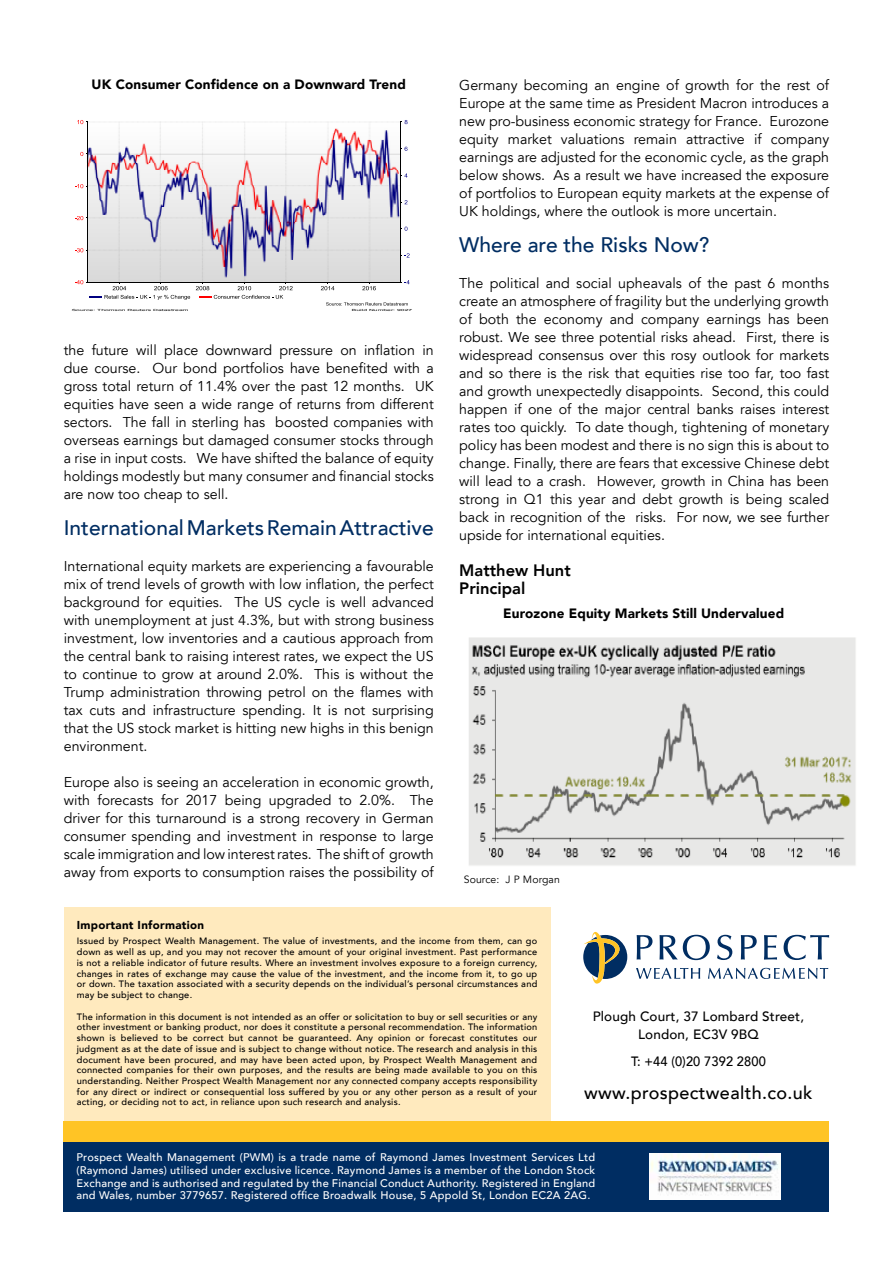
<style>
.page{position:relative;width:893px;height:1263px;background:#fff}
.page>*{position:absolute;margin:0;border:0;box-sizing:border-box;transform-origin:0 0}
.t1{font:500 21px "Avenir LT";color:#002d62}
.t2{font:500 18px "Avenir LT";letter-spacing:.02em;color:#000}
.t3{font:800 16.5px/18px "Avenir LT";color:#000}
.t4{font:14.25px/18px "Avenir LT";color:#000;text-align:justify}
.t5{font:900 13.5px "Avenir LT";letter-spacing:.01em;color:#000}
.t6{font:500 13.5px/18px "Avenir LT";letter-spacing:.01em;color:#000;text-align:center}
.t7{font:500 13.5px "Avenir LT";letter-spacing:.01em;color:#000;scale:.95 1}
.t8{font:900 11.55px "Avenir LT";letter-spacing:.025em;color:#000}
.t9{font:500 11.1px/12.6px "Avenir LT";letter-spacing:.02em;color:#fff;text-align:justify}
.t10{font:10.5px "Avenir LT";letter-spacing:.01em;color:#000}
.t11{font:500 9.15px/10.8px "Avenir LT";letter-spacing:.025em;color:#000;text-align:justify}
.t12{font:2.85px "Arial";color:#000;scale:2.38 1}
</style>
<div class="page">
<div style="left:64px;top:1142px;width:765px;height:70px;background:#002d62"></div>
<svg style="left:637px;top:935px;width:15px;height:24px"></svg>
<svg style="left:659px;top:935px;width:18px;height:24px"></svg>
<svg style="left:683px;top:935px;width:27px;height:25px"></svg>
<svg style="left:717px;top:935px;width:15px;height:25px"></svg>
<svg style="left:741px;top:935px;width:16px;height:24px"></svg>
<svg style="left:764px;top:935px;width:13px;height:24px"></svg>
<svg style="left:784px;top:935px;width:45px;height:25px"></svg>
<svg style="left:636px;top:968px;width:64px;height:11px"></svg>
<svg style="left:708px;top:968px;width:120px;height:11px"></svg>
<svg style="left:583px;top:932px;width:44px;height:51px"></svg>
<div style="left:64px;top:907px;width:486px;height:216px;background:#ffeabe"></div>
<img style="left:649px;top:1153px;width:132px;height:46px">
<div style="left:64px;top:1121px;width:765px;height:21px;background:#ffc425"></div>
<img style="left:469px;top:637px;width:387px;height:229px">
<img style="left:77px;top:121px;width:333px;height:170px">
<svg style="left:326px;top:302px;width:82px;height:4px"></svg>
<hr style="left:88px;top:282px;width:312px;height:1px;background:#000">
<svg style="left:321px;top:283px;width:13px;height:7px"></svg>
<svg style="left:362px;top:283px;width:14px;height:7px"></svg>
<hr style="left:400px;top:122px;width:1px;height:160px;background:#000">
<svg style="left:400px;top:280px;width:10px;height:4px"></svg>
<svg style="left:401px;top:253px;width:9px;height:4px"></svg>
<svg style="left:401px;top:227px;width:6px;height:4px"></svg>
<svg style="left:401px;top:200px;width:6px;height:4px"></svg>
<svg style="left:401px;top:173px;width:6px;height:5px"></svg>
<svg style="left:401px;top:147px;width:6px;height:4px"></svg>
<svg style="left:400px;top:120px;width:8px;height:4px"></svg>
<hr style="left:88px;top:122px;width:1px;height:160px;background:#000">
<svg style="left:75px;top:248px;width:13px;height:4px"></svg>
<svg style="left:75px;top:216px;width:13px;height:4px"></svg>
<svg style="left:75px;top:184px;width:13px;height:4px"></svg>
<svg style="left:80px;top:152px;width:8px;height:4px"></svg>
<svg style="left:77px;top:120px;width:11px;height:4px"></svg>
<svg style="left:75px;top:280px;width:115px;height:20px"></svg>
<svg style="left:196px;top:283px;width:97px;height:16px"></svg>
<p class="t5" style="left:92px;top:77px;width:316px">UK Consumer Confidence on a Downward Trend</p>
<p class="t12" style="left:72px;top:308px;width:51px">Source: Thomson Reuters Datastream</p>
<p class="t12" style="left:352px;top:308px;width:27px">Build Number: 9027</p>
<p class="t4" style="left:64px;top:342px;width:371px">the future will place downward pressure on inflation in due course. Our bond portfolios have benefited with a gross total return of 11.4% over the past 12 months. UK equities have seen a wide range of returns from different sectors. The fall in sterling has boosted companies with overseas earnings but damaged consumer stocks through a rise in input costs. We have shifted the balance of equity holdings modestly but many consumer and financial stocks are now too cheap to sell.</p>
<h1 class="t1" style="left:64px;top:516px;width:371px">International Markets Remain Attractive</h1>
<p class="t4" style="left:64px;top:558px;width:371px">International equity markets are experiencing a favourable mix of trend levels of growth with low inflation, the perfect background for equities. The US cycle is well advanced with unemployment at just 4.3%, but with strong business investment, low inventories and a cautious approach from the central bank to raising interest rates, we expect the US to continue to grow at around 2.0%. This is without the Trump administration throwing petrol on the flames with tax cuts and infrastructure spending. It is not surprising that the US stock market is hitting new highs in this benign environment.</p>
<p class="t4" style="left:64px;top:774px;width:371px">Europe also is seeing an acceleration in economic growth, with forecasts for 2017 being upgraded to 2.0%. The driver for this turnaround is a strong recovery in German consumer spending and investment in response to large scale immigration and low interest rates. The shift of growth away from exports to consumption raises the possibility of</p>
<p class="t4" style="left:459px;top:76px;width:371px">Germany becoming an engine of growth for the rest of Europe at the same time as President Macron introduces a new pro-business economic strategy for France. Eurozone equity market valuations remain attractive if company earnings are adjusted for the economic cycle, as the graph below shows. As a result we have increased the exposure of portfolios to European equity markets at the expense of UK holdings, where the outlook is more uncertain.</p>
<h1 class="t1" style="left:459px;top:233px;width:252px">Where are the Risks Now?</h1>
<p class="t4" style="left:459px;top:275px;width:371px">The political and social upheavals of the past 6 months create an atmosphere of fragility but the underlying growth of both the economy and company earnings has been robust. We see three potential risks ahead. First, there is widespread consensus over this rosy outlook for markets and so there is the risk that equities rise too far, too fast and growth unexpectedly disappoints. Second, this could happen if one of the major central banks raises interest rates too quickly. To date though, tightening of monetary policy has been modest and there is no sign this is about to change. Finally, there are fears that excessive Chinese debt will lead to a crash. However, growth in China has been strong in Q1 this year and debt growth is being scaled back in recognition of the risks. For now, we see further upside for international equities.</p>
<p class="t3" style="left:459px;top:561px;width:113px">Matthew Hunt<br>Principal</p>
<p class="t5" style="left:503px;top:605px;width:282px">Eurozone Equity Markets Still Undervalued</p>
<p class="t10" style="left:464px;top:873px;width:98px">Source: J P Morgan</p>
<p class="t8" style="left:77px;top:918px;width:129px">Important Information</p>
<p class="t11" style="left:77px;top:936px;width:462px">Issued by Prospect Wealth Management. The value of investments, and the income from them, can go down as well as up, and you may not recover the amount of your original investment. Past performance is not a reliable indicator of future results. Where an investment involves exposure to a foreign currency, changes in rates of exchange may cause the value of the investment, and the income from it, to go up or down. The taxation associated with a security depends on the individual’s personal circumstances and may be subject to change.</p>
<p class="t11" style="left:77px;top:1011px;width:462px">The information in this document is not intended as an offer or solicitation to buy or sell securities or any other investment or banking product, nor does it constitute a personal recommendation. The information shown is believed to be correct but cannot be guaranteed. Any opinion or forecast constitutes our judgment as at the date of issue and is subject to change without notice. The research and analysis in this document have been procured, and may have been acted upon, by Prospect Wealth Management and connected companies for their own purposes, and the results are being made available to you on this understanding. Neither Prospect Wealth Management nor any connected company accepts responsibility for any direct or indirect or consequential loss suffered by you or any other person as a result of your acting, or deciding not to act, in reliance upon such research and analysis.</p>
<p class="t6" style="left:593px;top:1008px;width:213px">Plough Court, 37 Lombard Street,<br>London, EC3V 9BQ</p>
<p class="t7" style="left:631px;top:1053px;width:143px">T: +44 (0)20 7392 2800</p>
<p class="t2" style="left:584px;top:1082px;width:230px">www.prospectwealth.co.uk</p>
<p class="t9" style="left:77px;top:1151px;width:520px">Prospect Wealth Management (PWM) is a trade name of Raymond James Investment Services Ltd (Raymond James) utilised under exclusive licence. Raymond James is a member of the London Stock Exchange and is authorised and regulated by the Financial Conduct Authority. Registered in England and Wales, number 3779657. Registered office Broadwalk House, 5 Appold St, London EC2A 2AG.</p>
</div>
